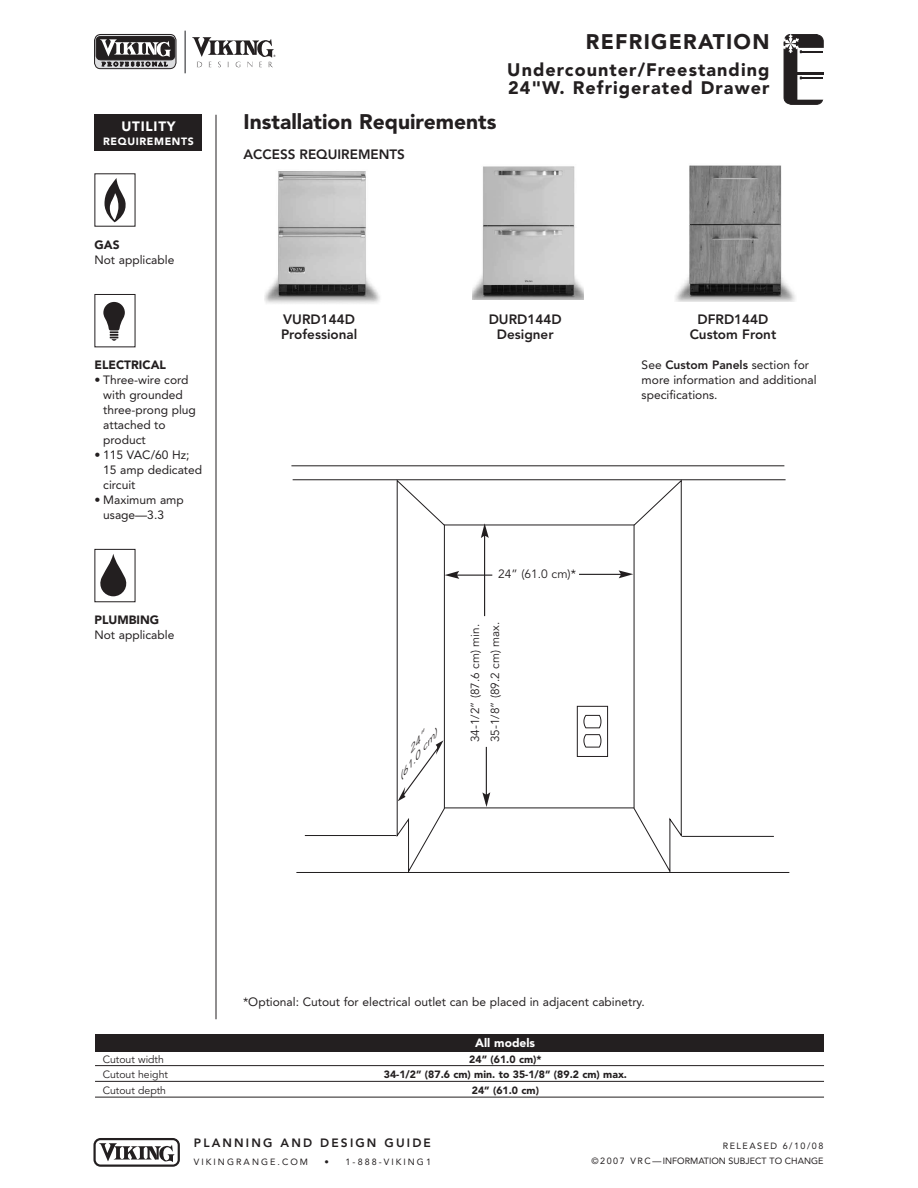
<style>
.page{position:relative;width:918px;height:1188px;background:#fff}
.page>*{position:absolute;margin:0;border:0;box-sizing:border-box;transform-origin:0 0}
.t1{font:900 21px "Avenir";color:#231f20}
.t2{font:900 21px "Avenir";letter-spacing:.06em;color:#231f20}
.t3{font:900 18px/18px "Avenir";letter-spacing:.06em;color:#231f20}
.t4{font:800 13.5px/15px "Avenir";color:#231f20;text-align:center}
.t5{font:900 13.5px "Avenir";letter-spacing:.06em;color:#fff}
.t6{font:12px/15px "Avenir";color:#231f20}
.t7{font:800 12px "Avenir";letter-spacing:.175em;color:#231f20}
.t8{font:900 12px "Avenir";color:#231f20}
.t9{font:12px "Avenir";color:#231f20}
.t10{font:900 12px "Avenir";color:#fff}
.t11{font:11.7px/20px "Avenir";color:#231f20}
.t12{font:900 10.5px "Avenir";color:#231f20}
.t13{font:10.5px "Avenir";color:#231f20}
.t14{font:900 10.5px "Avenir";letter-spacing:.06em;color:#fff}
.t15{font:9px/15px "Avenir";color:#231f20;text-align:right}
.t16{font:9px "Avenir";letter-spacing:.23em;color:#231f20}
.t17{font:italic 7.35px/8.7px "Avenir";color:#231f20;scale:1.95 1}
.s1{font-weight:800}
</style>
<div class="page">
<svg style="left:783px;top:34px;width:41px;height:71px"></svg>
<hr style="left:801px;top:77px;width:22px;height:2px;background:#231f20">
<hr style="left:216px;top:115px;width:1px;height:904px;background:#231f20">
<hr style="left:184px;top:31px;width:2px;height:42px;background:#6c6d70">
<svg style="left:94px;top:34px;width:83px;height:35px;background:#6d6b6c"></svg>
<svg style="left:192px;top:37px;width:83px;height:30px"></svg>
<svg style="left:93px;top:1138px;width:87px;height:29px"></svg>
<div style="left:94px;top:115px;width:108px;height:36px;background:#231f20"></div>
<svg style="left:103px;top:302px;width:22px;height:39px"></svg>
<svg style="left:100px;top:554px;width:26px;height:42px"></svg>
<div style="left:94px;top:549px;width:41px;height:53px;border:1px solid #231f20"></div>
<svg style="left:105px;top:178px;width:21px;height:44px"></svg>
<hr style="left:291px;top:465px;width:493px;height:1px;background:#201d1e">
<hr style="left:293px;top:479px;width:493px;height:1px;background:#201d1e">
<hr style="left:296px;top:872px;width:493px;height:1px;background:#201d1e">
<svg style="left:459px;top:524px;width:160px;height:285px"></svg>
<hr style="left:682px;top:836px;width:92px;height:1px;background:#201d1e">
<hr style="left:305px;top:835px;width:92px;height:1px;background:#201d1e">
<div style="left:577px;top:706px;width:31px;height:50px;background:#fff"></div>
<div style="left:577px;top:706px;width:31px;height:51px;border:1px solid #231f20"></div>
<svg style="left:583px;top:715px;width:19px;height:14px"></svg>
<svg style="left:583px;top:735px;width:19px;height:13px"></svg>
<div style="left:465px;top:616px;width:19px;height:134px;background:#fff"></div>
<svg style="left:481px;top:523px;width:8px;height:15px"></svg>
<svg style="left:482px;top:792px;width:8px;height:15px"></svg>
<hr style="left:484px;top:528px;width:1px;height:88px;background:#201d1e">
<hr style="left:486px;top:747px;width:1px;height:57px;background:#201d1e">
<svg style="left:396px;top:479px;width:63px;height:393px"></svg>
<svg style="left:619px;top:479px;width:63px;height:393px"></svg>
<hr style="left:449px;top:575px;width:43px;height:1px;background:#201d1e">
<hr style="left:579px;top:574px;width:48px;height:1px;background:#201d1e">
<div style="left:95px;top:1034px;width:729px;height:17px;background:#231f20"></div>
<hr style="left:95px;top:1065px;width:729px;height:1px;background:#231f20">
<hr style="left:95px;top:1081px;width:729px;height:1px;background:#231f20">
<hr style="left:95px;top:1097px;width:729px;height:1px;background:#231f20">
<img style="left:264px;top:171px;width:116px;height:133px">
<img style="left:472px;top:166px;width:111px;height:133px">
<img style="left:675px;top:165px;width:120px;height:136px">
<p class="t5" style="left:121px;top:118px;width:56px">UTILITY</p>
<p class="t14" style="left:103px;top:135px;width:92px">REQUIREMENTS</p>
<p class="t8" style="left:94px;top:238px;width:27px">GAS</p>
<p class="t6" style="left:94px;top:252px;width:81px">Not applicable</p>
<p class="t8" style="left:94px;top:358px;width:73px">ELECTRICAL</p>
<p class="t6" style="left:103px;top:372px;width:94px;text-indent:-9px">• Three-wire cord with grounded three-prong plug attached to product</p>
<p class="t6" style="left:103px;top:447px;width:100px;text-indent:-9px">• 115 VAC/60 Hz;<br>15 amp dedicated circuit</p>
<p class="t6" style="left:103px;top:492px;width:82px;text-indent:-9px">• Maximum amp usage—3.3</p>
<p class="t8" style="left:94px;top:613px;width:66px">PLUMBING</p>
<p class="t6" style="left:94px;top:627px;width:81px">Not applicable</p>
<h1 class="t1" style="left:244px;top:109px;width:254px">Installation Requirements</h1>
<p class="t4" style="left:244px;top:147px;width:163px">ACCESS REQUIREMENTS</p>
<h1 class="t2" style="left:586px;top:29px;width:185px">REFRIGERATION</h1>
<h2 class="t3" style="left:507px;top:60px;width:264px">Undercounter/Freestanding<br>24"W. Refrigerated Drawer</h2>
<p class="t4" style="left:281px;top:312px;width:78px;text-align:left">VURD144D<br>Professional</p>
<p class="t4" style="left:489px;top:312px;width:74px">DURD144D<br>Designer</p>
<p class="t4" style="left:690px;top:312px;width:88px">DFRD144D<br>Custom Front</p>
<p class="t6" style="left:642px;top:357px;width:177px">See <span class="s1">Custom Panels</span> section for more information and additional specifications.</p>
<p class="t17" style="left:389px;top:771px;width:31px;text-indent:27px;rotate:-52deg">24” (61.0 cm)</p>
<p class="t9" style="left:498px;top:567px;width:79px">24” (61.0 cm)*</p>
<p class="t11" style="left:465px;top:742px;width:122px;rotate:-90deg">34-1/2” (87.6 cm) min.<br>35-1/8” (89.2 cm) max.</p>
<p class="t6" style="left:243px;top:994px;width:403px">*Optional: Cutout for electrical outlet can be placed in adjacent cabinetry.</p>
<p class="t10" style="left:475px;top:1035px;width:61px">All models</p>
<p class="t13" style="left:103px;top:1053px;width:63px">Cutout width</p>
<p class="t12" style="left:469px;top:1053px;width:74px">24” (61.0 cm)*</p>
<p class="t13" style="left:103px;top:1069px;width:67px">Cutout height</p>
<p class="t12" style="left:384px;top:1068px;width:245px">34-1/2” (87.6 cm) min. to 35-1/8” (89.2 cm) max.</p>
<p class="t13" style="left:103px;top:1084px;width:65px">Cutout depth</p>
<p class="t12" style="left:472px;top:1084px;width:69px">24” (61.0 cm)</p>
<p class="t7" style="left:194px;top:1136px;width:238px">PLANNING AND DESIGN GUIDE</p>
<p class="t16" style="left:194px;top:1157px;width:116px">VIKINGRANGE.COM</p>
<p class="t16" style="left:325px;top:1157px;width:108px">• 1-888-VIKING1</p>
<p class="t15" style="left:592px;top:1138px;width:233px">RELEASED 6/10/08<br>© 2 0 0 7 V R C — INFORMATION SUBJECT TO CHANGE</p>
</div>
